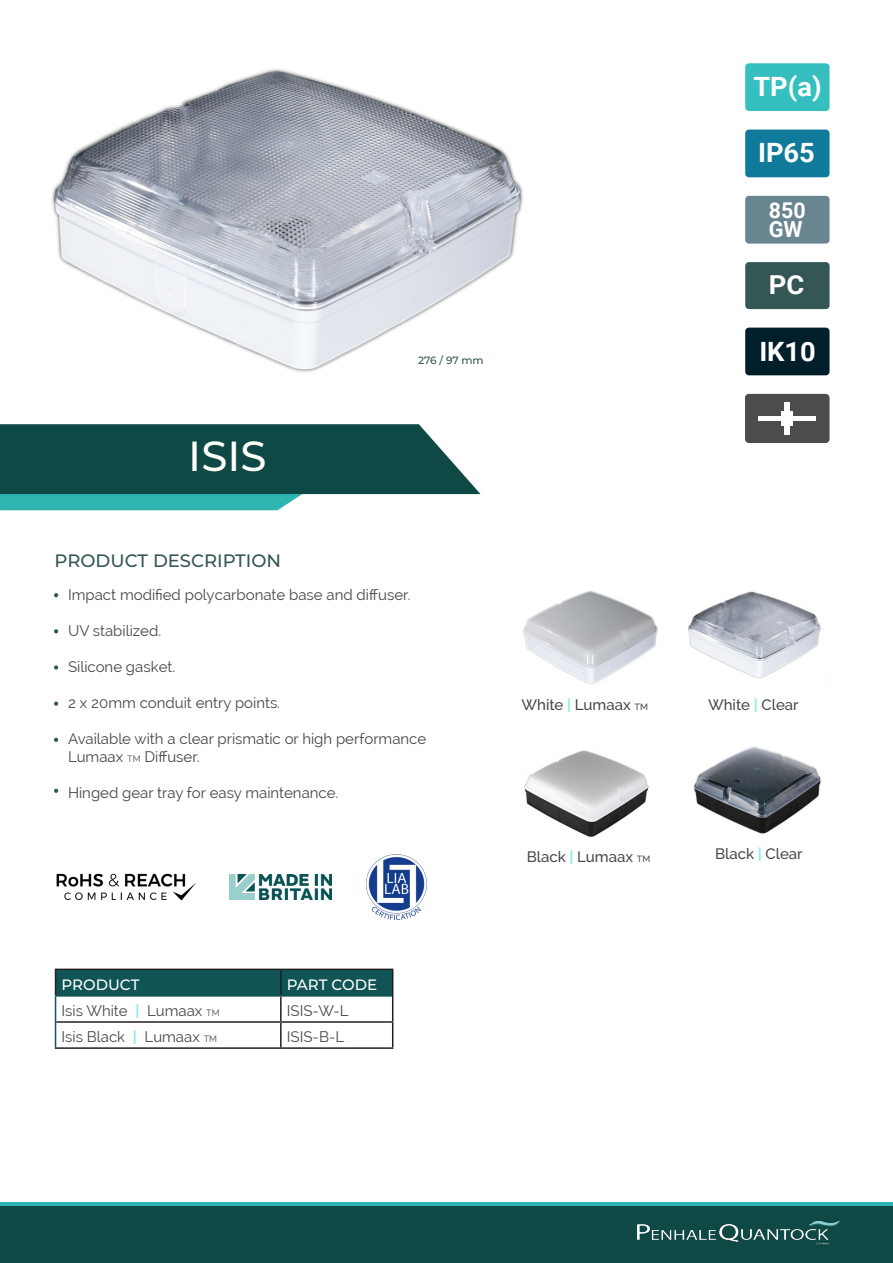
<style>
.page{position:relative;width:893px;height:1263px;background:#fff}
.page>*{position:absolute;margin:0;border:0;box-sizing:border-box;transform-origin:0 0}
.t1{font:500 42px "Montserrat";color:#fffefb}
.t2{font:700 26.55px "Roboto";color:#fff}
.t3{font:700 26.1px "Roboto";color:#fff;scale:1.04 1}
.t4{font:700 22.2px "Roboto";color:#fff}
.t5{font:700 21.75px "Roboto";color:#fff}
.t6{font:500 18px "Montserrat";color:#345654}
.t7{font:15px "Raleway";color:#464748}
.t8{font:500 15px "Raleway";color:#464748}
.t9{font:500 15px "Montserrat";color:#fff}
.t10{font:500 10.5px "Montserrat";letter-spacing:-.005em;color:#345654}
.s1{font-size:9px}
.s2{font-weight:700;color:#8aeee7}
</style>
<div class="page">
<img style="left:689px;top:591px;width:132px;height:88px">
<img style="left:523px;top:591px;width:135px;height:94px">
<img style="left:51px;top:69px;width:472px;height:303px">
<div style="left:745px;top:394px;width:84px;height:49px;background:#4b4c4d;border-radius:4px"></div>
<div style="left:784px;top:402px;width:6px;height:32px;background:#fff"></div>
<div style="left:758px;top:416px;width:57px;height:5px;background:#fff"></div>
<div style="left:781px;top:411px;width:12px;height:14px;background:#fff"></div>
<svg style="left:0;top:424px;width:480px;height:86px;background:#2e6a68"></svg>
<div style="left:0;top:1206px;width:893px;height:57px;background:#0f4946"></div>
<hr style="left:1px;top:1202px;width:892px;height:4px;background:#2eb5b2">
<img style="left:637px;top:1220px;width:203px;height:25px">
<svg style="left:54px;top:593px;width:4px;height:4px"></svg>
<svg style="left:54px;top:629px;width:4px;height:4px"></svg>
<svg style="left:54px;top:665px;width:4px;height:5px"></svg>
<svg style="left:54px;top:701px;width:4px;height:5px"></svg>
<svg style="left:54px;top:738px;width:4px;height:4px"></svg>
<svg style="left:54px;top:789px;width:4px;height:4px"></svg>
<div style="left:745px;top:196px;width:84px;height:48px;background:#698690;border-radius:4px"></div>
<div style="left:745px;top:63px;width:84px;height:48px;background:#36bfbf;border-radius:4px"></div>
<div style="left:745px;top:262px;width:85px;height:47px;background:#345654;border-radius:4px"></div>
<div style="left:745px;top:328px;width:84px;height:47px;background:#001f2a;border-radius:4px"></div>
<div style="left:745px;top:130px;width:84px;height:47px;background:#107a9a;border-radius:4px"></div>
<hr style="left:55px;top:1047px;width:226px;height:2px;background:#231f20">
<hr style="left:281px;top:1047px;width:112px;height:2px;background:#231f20">
<svg style="left:55px;top:969px;width:338px;height:78px"></svg>
<img style="left:524px;top:750px;width:125px;height:87px">
<img style="left:693px;top:746px;width:128px;height:88px">
<img style="left:56px;top:873px;width:140px;height:28px">
<img style="left:229px;top:874px;width:103px;height:26px">
<img style="left:366px;top:854px;width:61px;height:65px">
<p class="t1" style="left:188px;top:427px;width:80px">ISIS</p>
<p class="t6" style="left:55px;top:548px;width:228px">PRODUCT DESCRIPTION</p>
<p class="t10" style="left:418px;top:353px;width:67px">276 / 97 mm</p>
<p class="t7" style="left:68px;top:586px;width:344px">Impact modified polycarbonate base and diffuser.</p>
<p class="t7" style="left:68px;top:622px;width:95px">UV stabilized.</p>
<p class="t7" style="left:68px;top:658px;width:109px">Silicone gasket.</p>
<p class="t7" style="left:68px;top:694px;width:214px">2 x 20mm conduit entry points.</p>
<p class="t7" style="left:68px;top:730px;width:360px">Available with a clear prismatic or high performance</p>
<p class="t7" style="left:68px;top:748px;width:133px">Lumaax <span class="s1">TM</span> Diffuser.</p>
<p class="t7" style="left:68px;top:784px;width:272px">Hinged gear tray for easy maintenance.</p>
<p class="t8" style="left:521px;top:696px;width:128px">White <span class="s2">|</span> Lumaax <span class="s1">TM</span></p>
<p class="t8" style="left:527px;top:848px;width:125px">Black <span class="s2">|</span> Lumaax <span class="s1">TM</span></p>
<p class="t9" style="left:62px;top:974px;width:79px">PRODUCT</p>
<p class="t9" style="left:287px;top:974px;width:92px">PART CODE</p>
<p class="t7" style="left:62px;top:1002px;width:160px">Isis White <span class="s2">|</span> Lumaax <span class="s1">TM</span></p>
<p class="t7" style="left:287px;top:1002px;width:63px">ISIS-W-L</p>
<p class="t7" style="left:62px;top:1028px;width:157px">Isis Black <span class="s2">|</span> Lumaax <span class="s1">TM</span></p>
<p class="t7" style="left:287px;top:1028px;width:59px">ISIS-B-L</p>
<h2 class="t2" style="left:753px;top:68px;width:70px">TP(a)</h2>
<h2 class="t2" style="left:758px;top:134px;width:58px">IP65</h2>
<h3 class="t5" style="left:769px;top:195px;width:38px">850</h3>
<h3 class="t4" style="left:769px;top:214px;width:35px">GW</h3>
<h3 class="t3" style="left:769px;top:267px;width:36px">PC</h3>
<h2 class="t2" style="left:759px;top:332px;width:58px">IK10</h2>
<p class="t8" style="left:708px;top:696px;width:92px">White <span class="s2">|</span> Clear</p>
<p class="t8" style="left:715px;top:845px;width:89px">Black <span class="s2">|</span> Clear</p>
</div>
